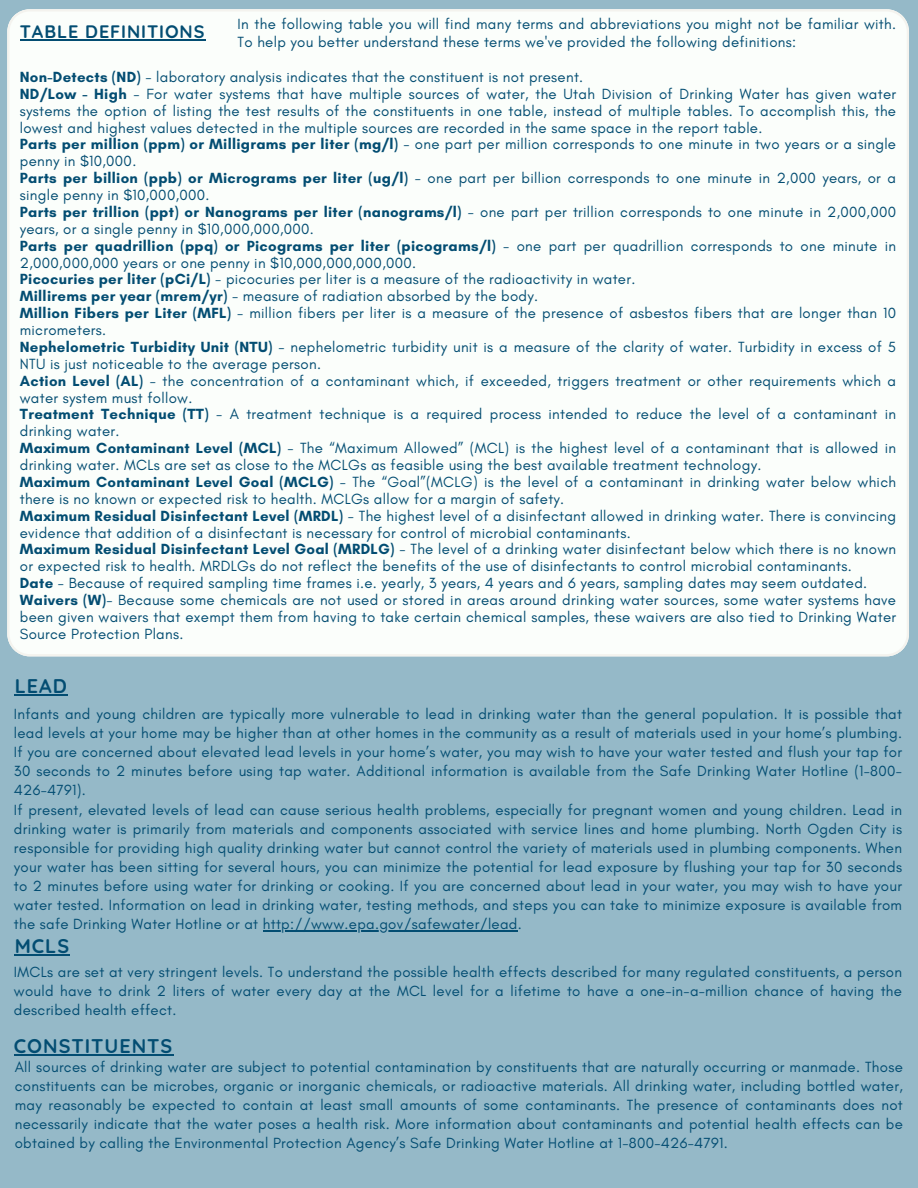
<style>
.page{position:relative;width:918px;height:1188px;background:#95b9c8}
.page>*{position:absolute;margin:0;border:0;box-sizing:border-box;transform-origin:0 0}
.t1{font:700 19.8px "Quicksand";letter-spacing:.05em;color:#034d72}
.t2{font:700 18px "Quicksand";letter-spacing:.05em;color:#034d72}
.t3{font:15px/16.8px "Glacial Indifference";letter-spacing:.02em;color:#034d72}
.s1{font-weight:700}
</style>
<div class="page">
<div style="left:7px;top:9px;width:902px;height:647px;background:#fbfefb"></div>
<hr style="left:20px;top:39px;width:185px;height:1px;background:#034d72">
<hr style="left:15px;top:694px;width:53px;height:1px;background:#034d72">
<hr style="left:263px;top:930px;width:255px;height:2px;background:#034d72">
<hr style="left:15px;top:954px;width:55px;height:1px;background:#034d72">
<hr style="left:14px;top:1054px;width:159px;height:1px;background:#034d72">
<h1 class="t2" style="left:20px;top:20px;width:186px">TABLE DEFINITIONS</h1>
<p class="t3" style="left:238px;top:15px;width:660px;line-height:18px">In the following table you will find many terms and abbreviations you might not be familiar with.<br>To help you better understand these terms we've provided the following definitions:</p>
<p class="t3" style="left:20px;top:68px;width:565px"><span class="s1">Non-Detects (ND)</span> - laboratory analysis indicates that the constituent is not present.</p>
<p class="t3" style="left:20px;top:85px;width:878px;text-align:justify"><span class="s1">ND/Low - High</span> - For water systems that have multiple sources of water, the Utah Division of Drinking Water has given water systems the option of listing the test results of the constituents in one table, instead of multiple tables. To accomplish this, the lowest and highest values detected in the multiple sources are recorded in the same space in the report table.</p>
<p class="t3" style="left:20px;top:136px;width:878px"><span class="s1">Parts per million (ppm) or Milligrams per liter (mg/l)</span> - one part per million corresponds to one minute in two years or a single penny in $10,000.</p>
<p class="t3" style="left:20px;top:169px;width:878px"><span class="s1">Parts per billion (ppb) or Micrograms per liter (ug/l)</span> - one part per billion corresponds to one minute in 2,000 years, or a single penny in $10,000,000.</p>
<p class="t3" style="left:20px;top:203px;width:878px"><span class="s1">Parts per trillion (ppt) or Nanograms per liter (nanograms/l)</span> - one part per trillion corresponds to one minute in 2,000,000 years, or a single penny in $10,000,000,000.</p>
<p class="t3" style="left:20px;top:237px;width:878px"><span class="s1">Parts per quadrillion (ppq) or Picograms per liter (picograms/l)</span> - one part per quadrillion corresponds to one minute in<br>2,000,000,000 years or one penny in $10,000,000,000,000.</p>
<p class="t3" style="left:20px;top:271px;width:617px"><span class="s1">Picocuries per liter (pCi/L)</span> - picocuries per liter is a measure of the radioactivity in water.</p>
<p class="t3" style="left:20px;top:288px;width:520px"><span class="s1">Millirems per year (mrem/yr)</span> - measure of radiation absorbed by the body.</p>
<p class="t3" style="left:20px;top:304px;width:878px"><span class="s1">Million Fibers per Liter (MFL)</span> - million fibers per liter is a measure of the presence of asbestos fibers that are longer than 10 micrometers.</p>
<p class="t3" style="left:20px;top:338px;width:878px"><span class="s1">Nephelometric Turbidity Unit (NTU)</span> - nephelometric turbidity unit is a measure of the clarity of water. Turbidity in excess of 5<br>NTU is just noticeable to the average person.</p>
<p class="t3" style="left:20px;top:372px;width:878px"><span class="s1">Action Level (AL)</span> - the concentration of a contaminant which, if exceeded, triggers treatment or other requirements which a water system must follow.</p>
<p class="t3" style="left:20px;top:406px;width:878px"><span class="s1">Treatment Technique (TT)</span> - A treatment technique is a required process intended to reduce the level of a contaminant in drinking water.</p>
<p class="t3" style="left:20px;top:439px;width:878px"><span class="s1">Maximum Contaminant Level (MCL)</span> - The “Maximum Allowed” (MCL) is the highest level of a contaminant that is allowed in drinking water. MCLs are set as close to the MCLGs as feasible using the best available treatment technology.</p>
<p class="t3" style="left:20px;top:473px;width:878px"><span class="s1">Maximum Contaminant Level Goal (MCLG)</span> - The “Goal”(MCLG) is the level of a contaminant in drinking water below which there is no known or expected risk to health. MCLGs allow for a margin of safety.</p>
<p class="t3" style="left:20px;top:507px;width:878px"><span class="s1">Maximum Residual Disinfectant Level (MRDL)</span> - The highest level of a disinfectant allowed in drinking water. There is convincing evidence that addition of a disinfectant is necessary for control of microbial contaminants.</p>
<p class="t3" style="left:20px;top:541px;width:878px"><span class="s1">Maximum Residual Disinfectant Level Goal (MRDLG)</span> - The level of a drinking water disinfectant below which there is no known or expected risk to health. MRDLGs do not reflect the benefits of the use of disinfectants to control microbial contaminants.</p>
<p class="t3" style="left:20px;top:574px;width:849px"><span class="s1">Date</span> - Because of required sampling time frames i.e. yearly, 3 years, 4 years and 6 years, sampling dates may seem outdated.</p>
<p class="t3" style="left:20px;top:591px;width:878px;text-align:justify"><span class="s1">Waivers (W)</span>- Because some chemicals are not used or stored in areas around drinking water sources, some water systems have been given waivers that exempt them from having to take certain chemical samples, these waivers are also tied to Drinking Water Source Protection Plans.</p>
<p class="t1" style="left:15px;top:673px;width:54px">LEAD</p>
<h1 class="t3" style="left:14px;top:704px;width:890px;line-height:19.2px;text-align:justify">Infants and young children are typically more vulnerable to lead in drinking water than the general population. It is possible that lead levels at your home may be higher than at other homes in the community as a result of materials used in your home’s plumbing.<br>If you are concerned about elevated lead levels in your home’s water, you may wish to have your water tested and flush your tap for 30 seconds to 2 minutes before using tap water. Additional information is available from the Safe Drinking Water Hotline (1-800- 426-4791).</h1>
<p class="t3" style="left:14px;top:800px;width:890px;line-height:19.2px;text-align:justify">If present, elevated levels of lead can cause serious health problems, especially for pregnant women and young children. Lead in drinking water is primarily from materials and components associated with service lines and home plumbing. North Ogden City is responsible for providing high quality drinking water but cannot control the variety of materials used in plumbing components. When your water has been sitting for several hours, you can minimize the potential for lead exposure by flushing your tap for 30 seconds to 2 minutes before using water for drinking or cooking. If you are concerned about lead in your water, you may wish to have your water tested. Information on lead in drinking water, testing methods, and steps you can take to minimize exposure is available from the safe Drinking Water Hotline or at http://www.epa.gov/safewater/lead.</p>
<h1 class="t1" style="left:15px;top:933px;width:56px">MCLS</h1>
<p class="t3" style="left:14px;top:962px;width:890px;line-height:19.2px;text-align:justify">IMCLs are set at very stringent levels. To understand the possible health effects described for many regulated constituents, a person would have to drink 2 liters of water every day at the MCL level for a lifetime to have a one-in-a-million chance of having the described health effect.</p>
<h1 class="t1" style="left:14px;top:1033px;width:160px">CONSTITUENTS</h1>
<p class="t3" style="left:15px;top:1057px;width:890px;line-height:19.2px;text-align:justify">All sources of drinking water are subject to potential contamination by constituents that are naturally occurring or manmade. Those constituents can be microbes, organic or inorganic chemicals, or radioactive materials. All drinking water, including bottled water, may reasonably be expected to contain at least small amounts of some contaminants. The presence of contaminants does not necessarily indicate that the water poses a health risk. More information about contaminants and potential health effects can be obtained by calling the Environmental Protection Agency’s Safe Drinking Water Hotline at 1-800-426-4791.</p>
</div>
